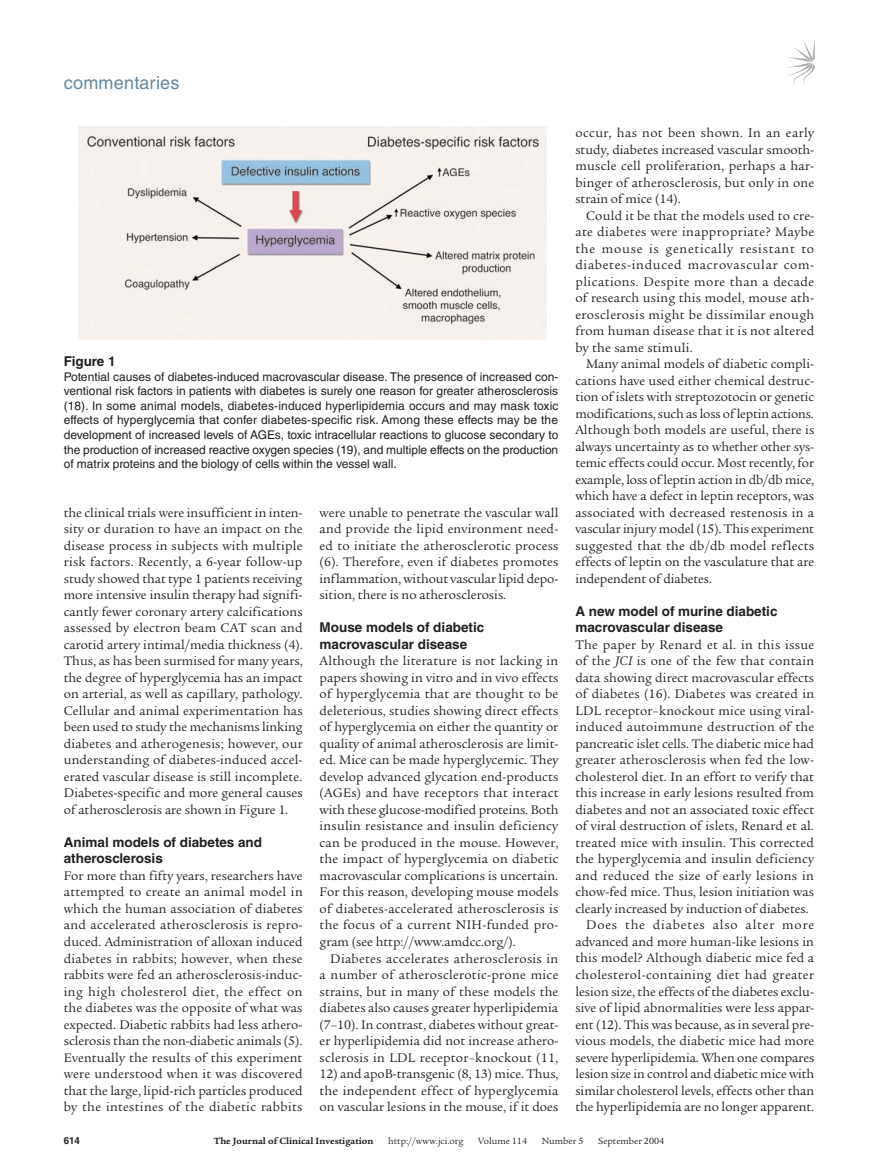
<style>
.page{position:relative;width:878px;height:1174px;background:#fff}
.page>*{position:absolute;margin:0;border:0;box-sizing:border-box;transform-origin:0 0}
.t1{font:18px "Helvetica LT Std";letter-spacing:.01em;color:#6686a1}
.t2{font:13.5px/16.5px "Legacy Serif Std";letter-spacing:.005em;color:#231f20;text-align:justify}
.t3{font:700 13.5px/16.5px "Helvetica LT Std";color:#231f20}
.t4{font:13.5px "Legacy Serif Std";letter-spacing:.025em;color:#231f20}
.t5{font:13.5px "Legacy Serif Std";letter-spacing:.03em;color:#231f20}
.t6{font:13.5px "Legacy Serif Std";letter-spacing:.06em;color:#231f20}
.t7{font:12px/14.7px "Helvetica LT Std";color:#231f20;text-align:justify}
.t8{font:9.75px "Legacy Serif Std";color:#231f20}
.t9{font:700 9.75px "Legacy Serif Std";color:#231f20}
.t10{font:700 9.75px "Helvetica LT Std";color:#231f20}
.s1{font-style:italic}
</style>
<div class="page">
<svg style="left:788px;top:41px;width:26px;height:43px"></svg>
<img style="left:79px;top:126px;width:467px;height:214px">
<h1 class="t1" style="left:64px;top:72px;width:117px">commentaries</h1>
<p class="t3" style="left:64px;top:353px;width:53px">Figure 1</p>
<p class="t7" style="left:64px;top:369px;width:496px">Potential causes of diabetes-induced macrovascular disease. The presence of increased con&shy;ventional risk factors in patients with diabetes is surely one reason for greater atherosclerosis (18). In some animal models, diabetes-induced hyperlipidemia occurs and may mask toxic effects of hyperglycemia that confer diabetes-specific risk. Among these effects may be the development of increased levels of AGEs, toxic intracellular reactions to glucose secondary to the production of increased reactive oxygen species (19), and multiple effects on the production of matrix proteins and the biology of cells within the vessel wall.</p>
<p class="t2" style="left:64px;top:504px;width:240px">the clinical trials were insufficient in inten&shy;sity or duration to have an impact on the disease process in subjects with multiple risk factors. Recently, a 6-year follow-up study showed that type 1 patients receiving more intensive insulin therapy had signifi&shy;cantly fewer coronary artery calcifications assessed by electron beam CAT scan and carotid artery intimal/media thickness (4).<br>Thus, as has been surmised for many years, the degree of hyperglycemia has an impact on arterial, as well as capillary, pathology.<br>Cellular and animal experimentation has been used to study the mechanisms linking diabetes and atherogenesis; however, our understanding of diabetes-induced accel&shy;erated vascular disease is still incomplete.<br>Diabetes-specific and more general causes of atherosclerosis are shown in Figure 1.</p>
<p class="t3" style="left:64px;top:833px;width:200px">Animal models of diabetes and atherosclerosis</p>
<p class="t2" style="left:64px;top:867px;width:240px">For more than fifty years, researchers have attempted to create an animal model in which the human association of diabetes and accelerated atherosclerosis is repro&shy;duced. Administration of alloxan induced diabetes in rabbits; however, when these rabbits were fed an atherosclerosis-induc&shy;ing high cholesterol diet, the effect on the diabetes was the opposite of what was expected. Diabetic rabbits had less athero&shy;sclerosis than the non-diabetic animals (5).<br>Eventually the results of this experiment were understood when it was discovered that the large, lipid-rich particles produced by the intestines of the diabetic rabbits</p>
<p class="t2" style="left:319px;top:504px;width:240px">were unable to penetrate the vascular wall and provide the lipid environment need&shy;ed to initiate the atherosclerotic process (6). Therefore, even if diabetes promotes inflammation, without vascular lipid depo&shy;sition, there is no atherosclerosis.</p>
<p class="t3" style="left:319px;top:619px;width:166px">Mouse models of diabetic macrovascular disease</p>
<p class="t2" style="left:319px;top:653px;width:240px">Although the literature is not lacking in papers showing in vitro and in vivo effects of hyperglycemia that are thought to be deleterious, studies showing direct effects of hyperglycemia on either the quantity or quality of animal atherosclerosis are limit&shy;ed. Mice can be made hyperglycemic. They develop advanced glycation end-products (AGEs) and have receptors that interact with these glucose-modified proteins. Both insulin resistance and insulin deficiency can be produced in the mouse. However, the impact of hyperglycemia on diabetic macrovascular complications is uncertain.<br>For this reason, developing mouse models of diabetes-accelerated atherosclerosis is the focus of a current NIH-funded pro&shy;gram (see http://www.amdcc.org/).</p>
<p class="t2" style="left:319px;top:950px;width:240px;text-indent:11px">Diabetes accelerates atherosclerosis in a number of atherosclerotic-prone mice strains, but in many of these models the diabetes also causes greater hyperlipidemia (7–10). In contrast, diabetes without great&shy;er hyperlipidemia did not increase athero&shy;sclerosis in LDL receptor–knockout (11,</p>
<p class="t2" style="left:319px;top:1065px;width:240px">12) and apoB-transgenic (8, 13) mice. Thus, the independent effect of hyperglycemia on vascular lesions in the mouse, if it does</p>
<p class="t2" style="left:575px;top:125px;width:240px">occur, has not been shown. In an early study, diabetes increased vascular smooth&shy;muscle cell proliferation, perhaps a har&shy;binger of atherosclerosis, but only in one strain of mice (14).</p>
<p class="t2" style="left:575px;top:207px;width:240px;text-indent:11px">Could it be that the models used to cre&shy;ate diabetes were inappropriate? Maybe the mouse is genetically resistant to diabetes-induced macrovascular com&shy;plications. Despite more than a decade of research using this model, mouse ath&shy;erosclerosis might be dissimilar enough from human disease that it is not altered by the same stimuli.</p>
<p class="t2" style="left:575px;top:356px;width:240px;text-indent:11px">Many animal models of diabetic compli&shy;cations have used either chemical destruc&shy;tion of islets with streptozotocin or genetic modifications, such as loss of leptin actions.<br>Although both models are useful, there is always uncertainty as to whether other sys&shy;temic effects could occur. Most recently, for example, loss of leptin action in db/db mice, which have a defect in leptin receptors, was associated with decreased restenosis in a vascular injury model (15). This experiment suggested that the db/db model reflects effects of leptin on the vasculature that are independent of diabetes.</p>
<p class="t3" style="left:575px;top:602px;width:204px">A new model of murine diabetic macrovascular disease</p>
<p class="t4" style="left:575px;top:637px;width:240px">The paper by Renard et al. in this issue</p>
<p class="t2" style="left:575px;top:653px;width:240px">of the <span class="s1">JCI</span> is one of the few that contain</p>
<p class="t2" style="left:575px;top:669px;width:240px">data showing direct macrovascular effects</p>
<p class="t2" style="left:575px;top:686px;width:240px">of diabetes (16). Diabetes was created in</p>
<p class="t2" style="left:575px;top:702px;width:240px">LDL receptor–knockout mice using viral-</p>
<p class="t2" style="left:575px;top:719px;width:240px">induced autoimmune destruction of the</p>
<p class="t2" style="left:575px;top:735px;width:240px">pancreatic islet cells. The diabetic mice had</p>
<p class="t2" style="left:575px;top:752px;width:240px">greater atherosclerosis when fed the low-</p>
<p class="t2" style="left:575px;top:768px;width:240px">cholesterol diet. In an effort to verify that</p>
<p class="t2" style="left:575px;top:785px;width:240px">this increase in early lesions resulted from</p>
<p class="t2" style="left:575px;top:801px;width:240px">diabetes and not an associated toxic effect</p>
<p class="t2" style="left:575px;top:818px;width:240px">of viral destruction of islets, Renard et al.</p>
<p class="t2" style="left:575px;top:834px;width:240px">treated mice with insulin. This corrected</p>
<p class="t2" style="left:575px;top:851px;width:240px">the hyperglycemia and insulin deficiency</p>
<p class="t4" style="left:575px;top:868px;width:240px">and reduced the size of early lesions in</p>
<p class="t2" style="left:575px;top:884px;width:240px">chow-fed mice. Thus, lesion initiation was</p>
<p class="t2" style="left:575px;top:900px;width:235px">clearly increased by induction of diabetes.</p>
<p class="t6" style="left:586px;top:917px;width:230px">Does the diabetes also alter more</p>
<p class="t2" style="left:575px;top:933px;width:240px">advanced and more human-like lesions in</p>
<p class="t2" style="left:575px;top:950px;width:240px">this model? Although diabetic mice fed a</p>
<p class="t5" style="left:575px;top:967px;width:240px">cholesterol-containing diet had greater</p>
<p class="t2" style="left:575px;top:983px;width:240px">lesion size, the effects of the diabetes exclu-</p>
<p class="t2" style="left:575px;top:999px;width:240px">sive of lipid abnormalities were less appar-</p>
<p class="t2" style="left:575px;top:1016px;width:240px">ent (12). This was because, as in several pre-</p>
<p class="t2" style="left:575px;top:1032px;width:240px">vious models, the diabetic mice had more</p>
<p class="t2" style="left:575px;top:1049px;width:240px">severe hyperlipidemia. When one compares</p>
<p class="t2" style="left:575px;top:1065px;width:240px">lesion size in control and diabetic mice with</p>
<p class="t2" style="left:575px;top:1082px;width:240px">similar cholesterol levels, effects other than</p>
<p class="t2" style="left:575px;top:1098px;width:240px">the hyperlipidemia are no longer apparent.</p>
<p class="t10" style="left:64px;top:1134px;width:17px">614</p>
<p class="t9" style="left:214px;top:1135px;width:161px">The Journal of Clinical Investigation</p>
<p class="t8" style="left:388px;top:1135px;width:77px">http://www.jci.org</p>
<p class="t8" style="left:478px;top:1135px;width:50px">Volume 114</p>
<p class="t8" style="left:542px;top:1135px;width:43px">Number 5</p>
<p class="t8" style="left:598px;top:1135px;width:68px">September 2004</p>
</div>
